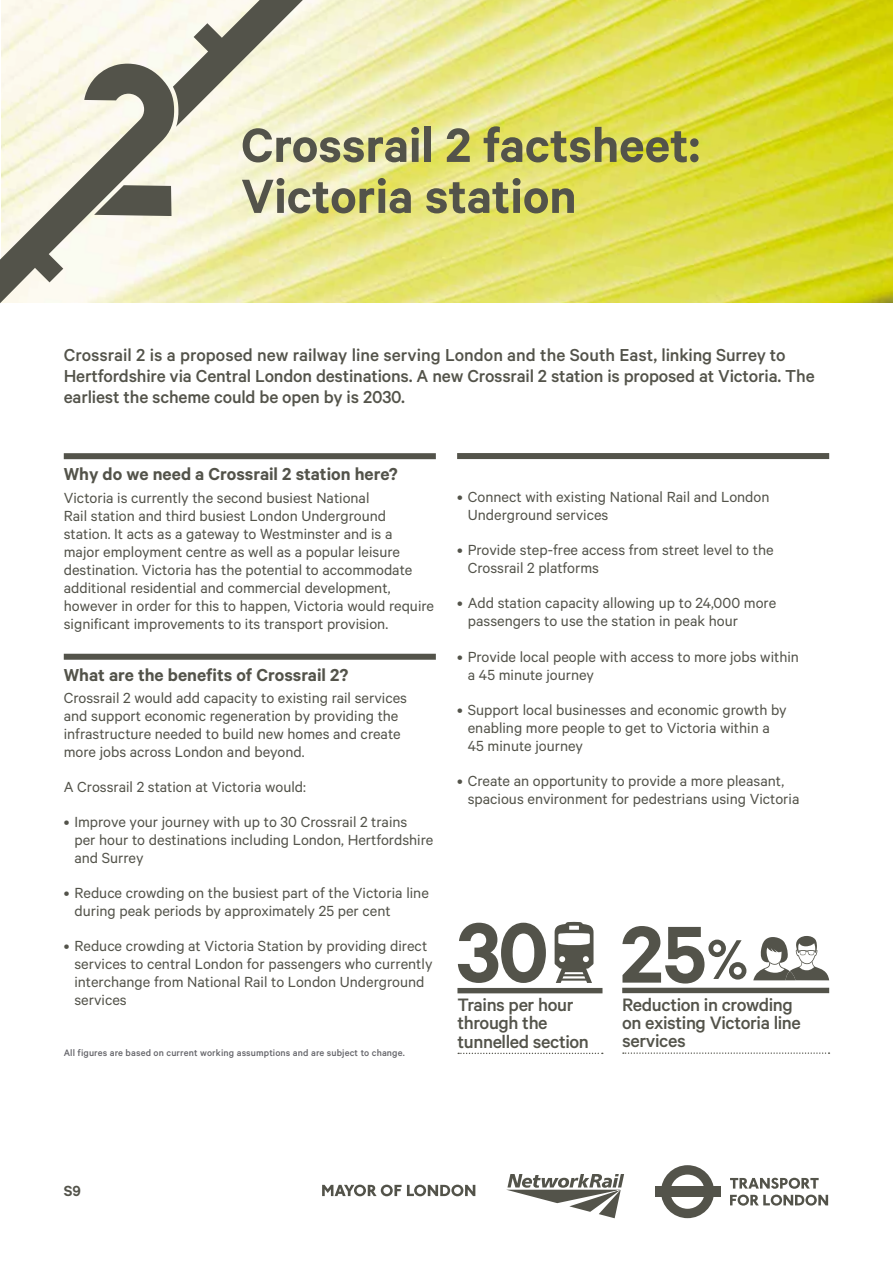
<style>
.page{position:relative;width:893px;height:1263px;background:#fff}
.page>*{position:absolute;margin:0;border:0;box-sizing:border-box;transform-origin:0 0}
.t1{font:600 90.75px "Calibre";color:#53534a}
.t2{font:500 63.15px "Calibre";color:#53534a}
.t3{font:600 54px/51px "Calibre";color:#53534a}
.t4{font:500 20.25px/18px "Calibre";letter-spacing:-.02em;color:#53534a}
.t5{font:500 19.5px/21px "Calibre";letter-spacing:-.01em;color:#53534a}
.t6{font:600 19.5px "Calibre";color:#53534a}
.t7{font:16.5px/18px "Calibre";color:#53534a}
.t8{font:600 16.5px "Calibre";color:#53534a}
.t9{font:500 10.5px "Calibre";letter-spacing:.01em;color:#65656a}
</style>
<div class="page">
<img style="left:392px;top:0;width:501px;height:303px">
<svg style="left:0;top:0;width:392px;height:303px;background:#dedcbc"></svg>
<div style="left:64px;top:453px;width:372px;height:6px;background:#53534a"></div>
<div style="left:64px;top:654px;width:372px;height:6px;background:#53534a"></div>
<svg style="left:458px;top:923px;width:88px;height:60px"></svg>
<svg style="left:555px;top:922px;width:38px;height:61px"></svg>
<div style="left:457px;top:988px;width:145px;height:5px;background:#53534a"></div>
<svg style="left:458px;top:1053px;width:145px;height:1px"></svg>
<div style="left:622px;top:988px;width:207px;height:5px;background:#53534a"></div>
<svg style="left:623px;top:1052px;width:206px;height:2px"></svg>
<svg style="left:753px;top:936px;width:76px;height:44px"></svg>
<div style="left:457px;top:453px;width:372px;height:6px;background:#53534a"></div>
<svg style="left:322px;top:1184px;width:153px;height:12px"></svg>
<svg style="left:506px;top:1174px;width:118px;height:44px"></svg>
<svg style="left:661px;top:1165px;width:53px;height:53px"></svg>
<div style="left:655px;top:1186px;width:65px;height:11px;background:#53534a"></div>
<svg style="left:730px;top:1178px;width:98px;height:27px"></svg>
<h3 class="t3" style="left:241px;top:118px;width:460px">Crossrail 2 factsheet:<br>Victoria station</h3>
<p class="t5" style="left:64px;top:344px;width:752px">Crossrail 2 is a proposed new railway line serving London and the South East, linking Surrey to<br>Hertfordshire via Central London destinations. A new Crossrail 2 station is proposed at Victoria. The earliest the scheme could be open by is 2030.</p>
<p class="t6" style="left:64px;top:463px;width:335px">Why do we need a Crossrail 2 station here?</p>
<p class="t7" style="left:64px;top:488px;width:372px">Victoria is currently the second busiest National<br>Rail station and third busiest London Underground station. It acts as a gateway to Westminster and is a<br>major employment centre as well as a popular leisure destination. Victoria has the potential to accommodate additional residential and commercial development, however in order for this to happen, Victoria would require significant improvements to its transport provision.</p>
<p class="t6" style="left:64px;top:663px;width:286px">What are the benefits of Crossrail 2?</p>
<p class="t7" style="left:64px;top:688px;width:345px">Crossrail 2 would add capacity to existing rail services and support economic regeneration by providing the infrastructure needed to build new homes and create more jobs across London and beyond.</p>
<p class="t7" style="left:64px;top:777px;width:244px">A Crossrail 2 station at Victoria would:</p>
<p class="t7" style="left:74px;top:812px;width:360px;text-indent:-11px">• Improve your journey with up to 30 Crossrail 2 trains<br>per hour to destinations including London, Hertfordshire and Surrey</p>
<p class="t7" style="left:74px;top:883px;width:356px;text-indent:-11px">• Reduce crowding on the busiest part of the Victoria line during peak periods by approximately 25 per cent</p>
<p class="t7" style="left:74px;top:937px;width:360px;text-indent:-11px">• Reduce crowding at Victoria Station by providing direct services to central London for passengers who currently interchange from National Rail to London Underground services</p>
<p class="t9" style="left:64px;top:1047px;width:342px">All figures are based on current working assumptions and are subject to change.</p>
<p class="t7" style="left:468px;top:488px;width:303px;text-indent:-11px">• Connect with existing National Rail and London<br>Underground services</p>
<p class="t7" style="left:468px;top:541px;width:307px;text-indent:-11px">• Provide step-free access from street level to the<br>Crossrail 2 platforms</p>
<p class="t7" style="left:468px;top:594px;width:310px;text-indent:-11px">• Add station capacity allowing up to 24,000 more passengers to use the station in peak hour</p>
<p class="t7" style="left:468px;top:647px;width:333px;text-indent:-11px">• Provide local people with access to more jobs within a 45 minute journey</p>
<p class="t7" style="left:468px;top:700px;width:320px;text-indent:-11px">• Support local businesses and economic growth by enabling more people to get to Victoria within a<br>45 minute journey</p>
<p class="t7" style="left:468px;top:771px;width:333px;text-indent:-11px">• Create an opportunity to provide a more pleasant, spacious environment for pedestrians using Victoria</p>
<h1 class="t1" style="left:620px;top:900px;width:88px">25</h1>
<h2 class="t2" style="left:707px;top:922px;width:43px">%</h2>
<p class="t4" style="left:457px;top:995px;width:133px">Trains per hour through the tunnelled section</p>
<p class="t4" style="left:622px;top:995px;width:180px">Reduction in crowding on existing Victoria line services</p>
<p class="t8" style="left:64px;top:1181px;width:19px">S9</p>
</div>
